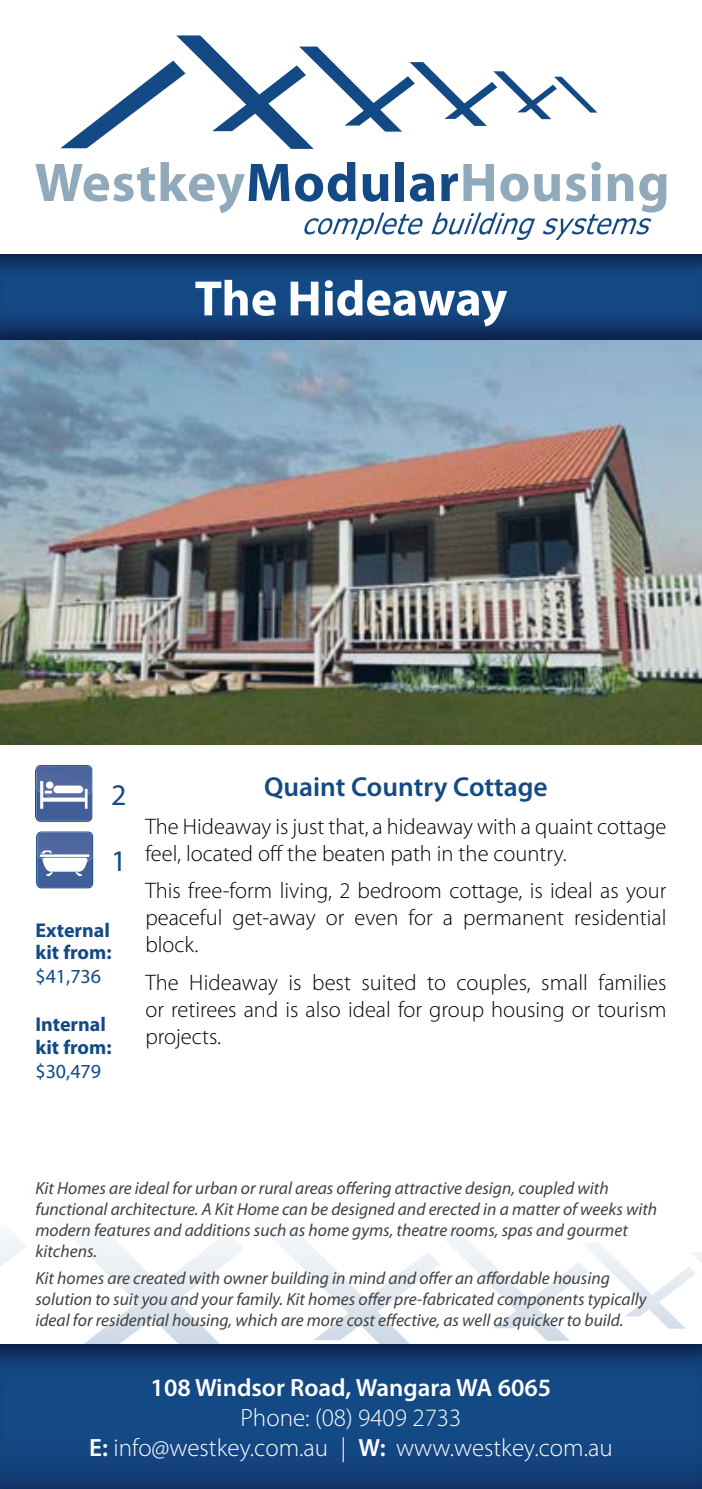
<style>
.page{position:relative;width:702px;height:1489px;background:#fff}
.page>*{position:absolute;margin:0;border:0;box-sizing:border-box;transform-origin:0 0}
.t1{font:700 50px "Myriad Pro";color:#fff}
.t2{font:30px "Myriad Pro";color:#134a85}
.t3{font:600 27.5px "Myriad Pro";color:#134a85}
.t4{font:300 25px/30px "Myriad Pro";color:#fff;text-align:center}
.t5{font:600 25px "Myriad Pro";color:#fff}
.t6{font:300 22.5px/27px "Myriad Pro";color:#000;text-align:justify}
.t7{font:700 20px/22.5px "Myriad Pro";color:#134a85}
.t8{font:20px "Myriad Pro";color:#134a85}
.t9{font:italic 17.5px/21px "Myriad Pro";color:#414142}
.s1{font-weight:600}
</style>
<div class="page">
<svg style="left:270px;top:1234px;width:432px;height:107px"></svg>
<svg style="left:0;top:1234px;width:11px;height:33px"></svg>
<svg style="left:11px;top:1234px;width:233px;height:107px"></svg>
<svg style="left:60px;top:35px;width:537px;height:114px"></svg>
<svg style="left:35px;top:162px;width:254px;height:51px"></svg>
<svg style="left:295px;top:162px;width:371px;height:78px"></svg>
<div style="left:0;top:251px;width:702px;height:90px;background:#000;opacity:.3"></div>
<div style="left:0;top:1341px;width:702px;height:147px;background:#000;opacity:.3"></div>
<img style="left:0;top:340px;width:702px;height:404px">
<svg style="left:35px;top:765px;width:57px;height:56px;background:#6b82ae"></svg>
<svg style="left:36px;top:831px;width:57px;height:57px"></svg>
<h1 class="t1" style="left:195px;top:266px;width:314px">The Hideaway</h1>
<h2 class="t2" style="left:111px;top:776px;width:17px">2</h2>
<h2 class="t2" style="left:111px;top:842px;width:17px">1</h2>
<p class="t7" style="left:35px;top:918px;width:78px">External kit from:</p>
<p class="t8" style="left:35px;top:964px;width:67px">$41,736</p>
<p class="t7" style="left:35px;top:1012px;width:78px">Internal kit from:</p>
<p class="t8" style="left:35px;top:1058px;width:67px">$30,479</p>
<h3 class="t3" style="left:264px;top:769px;width:285px">Quaint Country Cottage</h3>
<p class="t6" style="left:145px;top:812px;width:522px">The Hideaway is just that, a hideaway with a quaint cottage feel, located off the beaten path in the country.</p>
<p class="t6" style="left:145px;top:877px;width:522px">This free-form living, 2 bedroom cottage, is ideal as your peaceful get-away or even for a permanent residential block.</p>
<p class="t6" style="left:145px;top:968px;width:522px">The Hideaway is best suited to couples, small families or retirees and is also ideal for group housing or tourism projects.</p>
<p class="t9" style="left:35px;top:1176px;width:623px">Kit Homes are ideal for urban or rural areas offering attractive design, coupled with functional architecture. A Kit Home can be designed and erected in a matter of weeks with modern features and additions such as home gyms, theatre rooms, spas and gourmet kitchens.</p>
<p class="t9" style="left:35px;top:1267px;width:612px">Kit homes are created with owner building in mind and offer an affordable housing solution to suit you and your family. Kit homes offer pre-fabricated components typically ideal for residential housing, which are more cost effective, as well as quicker to build.</p>
<h3 class="t5" style="left:151px;top:1371px;width:402px">108 Windsor Road, Wangara WA 6065</h3>
<h3 class="t4" style="left:89px;top:1402px;width:525px">Phone: (08) 9409 2733<br><span class="s1">E:</span> info@westkey.com.au | <span class="s1">W:</span> www.westkey.com.au</h3>
</div>
